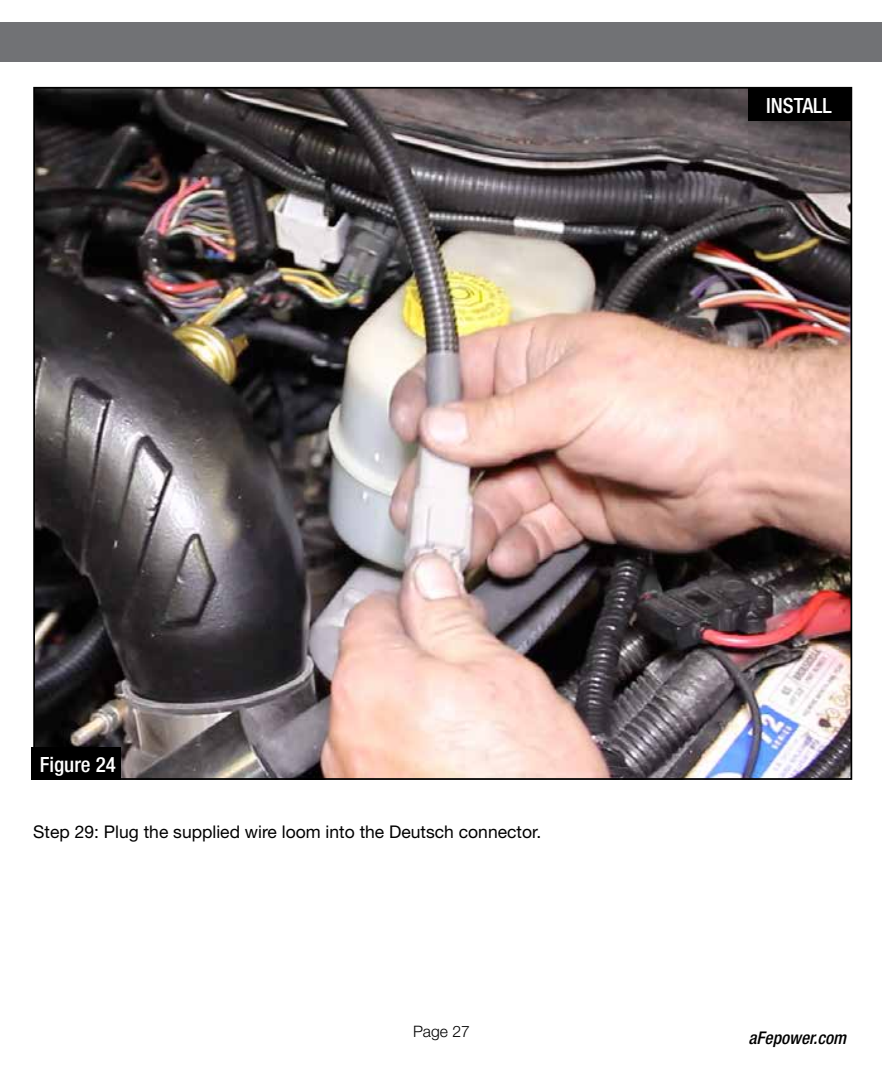
<style>
.page{position:relative;width:882px;height:1071px;background:#fff}
.page>*{position:absolute;margin:0;border:0;box-sizing:border-box;transform-origin:0 0}
.t1{font:500 condensed 21px "Helvetica Neue";color:#fff}
.t2{font:17.5px "Helvetica Neue";color:#000}
.t3{font:italic 500 condensed 17.5px "Helvetica Neue";color:#000}
.t4{font:300 15.75px "Helvetica Neue";color:#000}
</style>
<div class="page">
<img style="left:36px;top:90px;width:813px;height:687px">
<div style="left:0;top:23px;width:882px;height:39px;background:#717275"></div>
<div style="left:32px;top:747px;width:89px;height:33px;background:#000"></div>
<div style="left:748px;top:88px;width:102px;height:33px;background:#000"></div>
<p class="t1" style="left:766px;top:93px;width:67px">INSTALL</p>
<p class="t1" style="left:40px;top:752px;width:77px">Figure 24</p>
<p class="t2" style="left:33px;top:821px;width:509px">Step 29: Plug the supplied wire loom into the Deutsch connector.</p>
<p class="t4" style="left:413px;top:1021px;width:58px">Page 27</p>
<p class="t3" style="left:748px;top:1027px;width:99px">aFepower.com</p>
</div>
